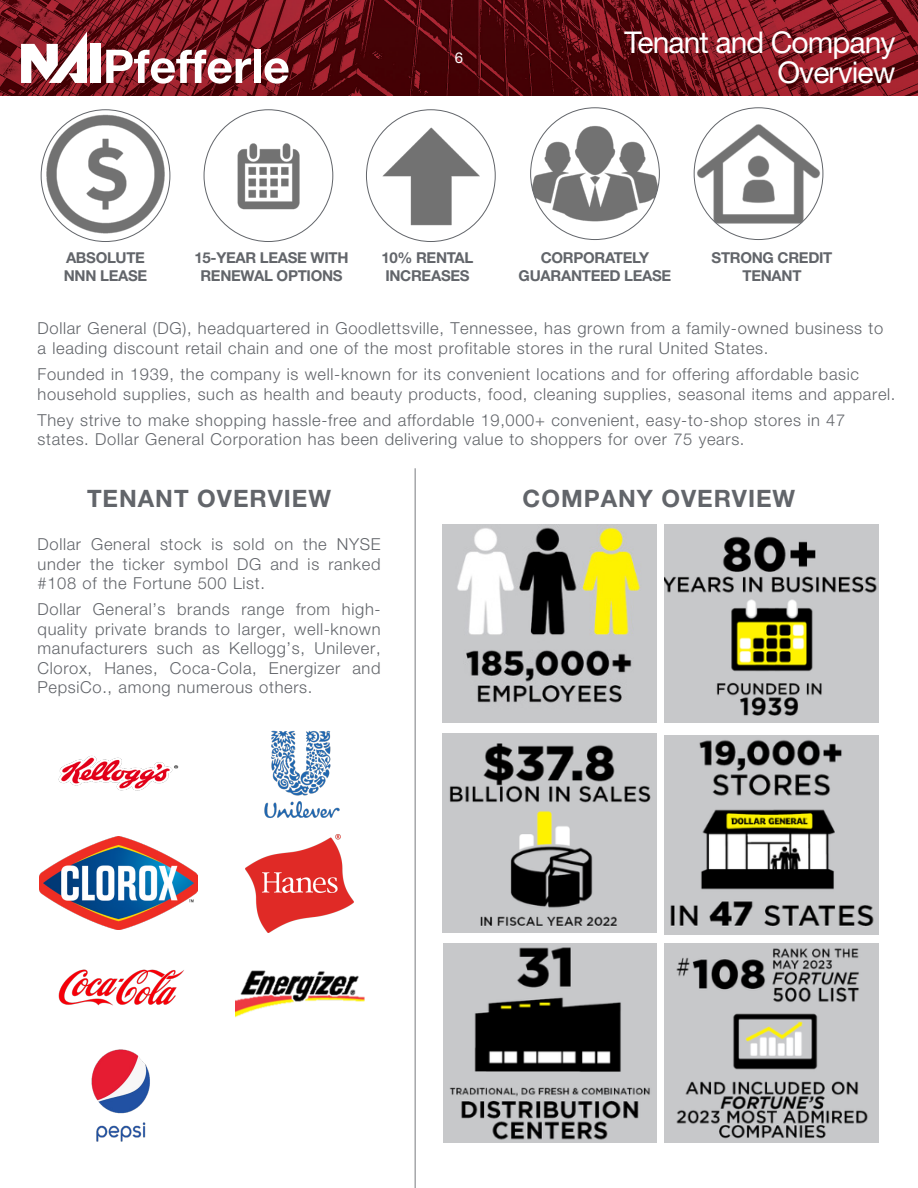
<style>
.page{position:relative;width:918px;height:1188px;background:#fff}
.page>*{position:absolute;margin:0;border:0;box-sizing:border-box;transform-origin:0 0}
.t1{font:30px/30px "Helvetica Neue LT Std";letter-spacing:-.03em;color:#fff;text-align:right}
.t2{font:700 24px "Helvetica Neue LT Std";letter-spacing:.04em;color:#62656a}
.Subhead{font:300 16.5px/19.5px "Helvetica Neue LT Std";letter-spacing:.04em;color:#62656a}
.t3{font:700 15px/18px "Helvetica Neue LT Std";letter-spacing:-.02em;color:#62656a;text-align:center}
.t4{font:15px "Helvetica Neue LT Std";color:#fff}
</style>
<div class="page">
<img style="left:0;top:0;width:918px;height:95px">
<div style="left:90px;top:44px;width:11px;height:39px;background:#fff"></div>
<svg style="left:21px;top:32px;width:66px;height:51px"></svg>
<svg style="left:106px;top:50px;width:145px;height:34px"></svg>
<div style="left:254px;top:50px;width:7px;height:33px;background:#fff"></div>
<svg style="left:265px;top:58px;width:24px;height:26px"></svg>
<img style="left:43px;top:110px;width:125px;height:132px">
<img style="left:366px;top:111px;width:128px;height:129px">
<img style="left:531px;top:109px;width:128px;height:129px">
<img style="left:694px;top:109px;width:129px;height:129px">
<img style="left:204px;top:111px;width:129px;height:129px">
<img style="left:58px;top:755px;width:121px;height:36px">
<img style="left:58px;top:969px;width:126px;height:37px">
<img style="left:235px;top:970px;width:129px;height:48px">
<img style="left:91px;top:1049px;width:59px;height:93px">
<img style="left:264px;top:730px;width:76px;height:88px">
<img style="left:246px;top:834px;width:108px;height:98px">
<img style="left:39px;top:836px;width:159px;height:93px">
<img style="left:443px;top:524px;width:214px;height:199px">
<img style="left:664px;top:735px;width:214px;height:199px">
<img style="left:664px;top:524px;width:214px;height:199px">
<img style="left:443px;top:944px;width:214px;height:199px">
<img style="left:443px;top:734px;width:214px;height:199px">
<img style="left:664px;top:944px;width:214px;height:199px">
<hr style="left:415px;top:468px;width:1px;height:720px;background:#62656a">
<p class="t4" style="left:455px;top:49px;width:10px">6</p>
<p class="t1" style="left:625px;top:27px;width:272px">Tenant and Company<br>Overview</p>
<p class="t3" style="left:64px;top:248px;width:85px;text-align:left">ABSOLUTE<br>NNN LEASE</p>
<p class="t3" style="left:194px;top:248px;width:156px">15-YEAR LEASE WITH<br>RENEWAL OPTIONS</p>
<p class="t3" style="left:381px;top:248px;width:94px;text-align:left">10% RENTAL<br>INCREASES</p>
<p class="t3" style="left:519px;top:248px;width:154px">CORPORATELY<br>GUARANTEED LEASE</p>
<p class="t3" style="left:712px;top:248px;width:122px">STRONG CREDIT<br>TENANT</p>
<p class="Subhead" style="left:38px;top:318px;width:847px">Dollar General (DG), headquartered in Goodlettsville, Tennessee, has grown from a family-owned business to a leading discount retail chain and one of the most profitable stores in the rural United States.</p>
<p class="Subhead" style="left:38px;top:364px;width:859px">Founded in 1939, the company is well-known for its convenient locations and for offering affordable basic household supplies, such as health and beauty products, food, cleaning supplies, seasonal items and apparel.</p>
<p class="Subhead" style="left:38px;top:410px;width:809px">They strive to make shopping hassle-free and affordable 19,000+ convenient, easy-to-shop stores in 47 states. Dollar General Corporation has been delivering value to shoppers for over 75 years.</p>
<p class="t2" style="left:87px;top:483px;width:246px">TENANT OVERVIEW</p>
<p class="Subhead" style="left:38px;top:534px;width:345px;text-align:justify">Dollar General stock is sold on the NYSE under the ticker symbol DG and is ranked #108 of the Fortune 500 List.</p>
<p class="Subhead" style="left:38px;top:599px;width:345px;text-align:justify">Dollar General’s brands range from high&shy;quality private brands to larger, well-known manufacturers such as Kellogg’s, Unilever, Clorox, Hanes, Coca-Cola, Energizer and PepsiCo., among numerous others.</p>
<p class="t2" style="left:523px;top:483px;width:274px">COMPANY OVERVIEW</p>
</div>
